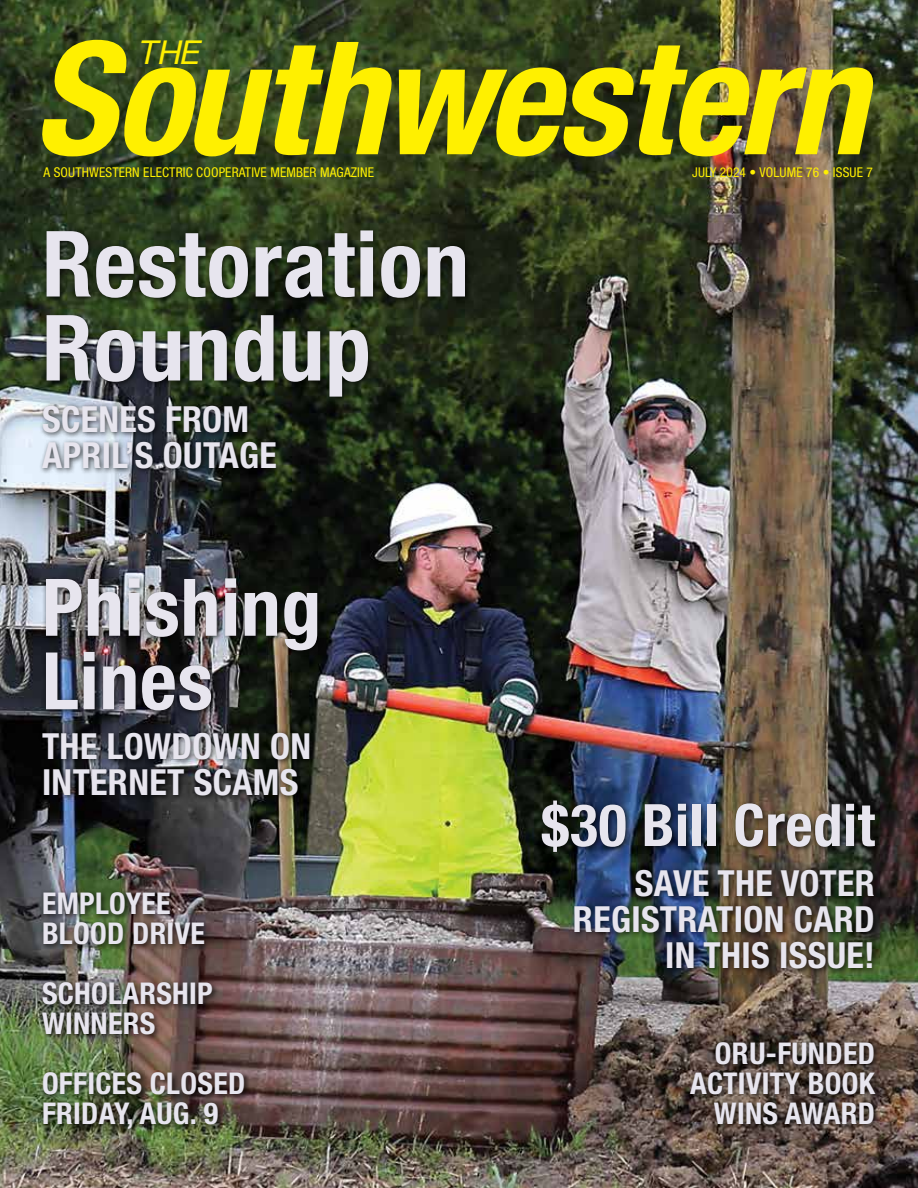
<style>
.page{position:relative;width:918px;height:1188px;background:#fff}
.page>*{position:absolute;margin:0;border:0;box-sizing:border-box;transform-origin:0 0}
.t1{font:italic 700 condensed 157.2px "Helvetica Neue LTW1 G";letter-spacing:-.015em;color:#fff000}
.t2{font:700 condensed 91.5px/84px "Helvetica Neue LTW1 G";letter-spacing:.01em;color:#e7e5ee}
.t3{font:700 condensed 79.5px/73.5px "Helvetica Neue LTW1 G";letter-spacing:.01em;color:#e7e5ee}
.t4{font:700 condensed 58.5px "Helvetica Neue LTW1 G";letter-spacing:.01em;color:#e7e5ee}
.t5{font:700 condensed 36px/36px "Helvetica Neue LTW1 G";letter-spacing:.01em;color:#e7e5ee}
.t6{font:italic 33px "Helvetica Neue LTW1 G";color:#fff000}
.t7{font:700 condensed 30px/30px "Helvetica Neue LTW1 G";letter-spacing:.01em;color:#e7e5ee}
.t8{font:condensed 13.5px "Helvetica Neue LTW1 G";letter-spacing:.01em;color:#fff000}
</style>
<div class="page">
<img style="left:0;top:0;width:918px;height:1188px">
<div style="left:38px;top:575px;width:286px;height:227px;background:#000;opacity:.75"></div>
<div style="left:39px;top:227px;width:433px;height:249px;background:#000;opacity:.75"></div>
<div style="left:39px;top:889px;width:212px;height:247px;background:#000;opacity:.75"></div>
<div style="left:538px;top:797px;width:344px;height:179px;background:#000;opacity:.75"></div>
<div style="left:687px;top:1038px;width:195px;height:93px;background:#000;opacity:.75"></div>
<h1 class="t1" style="left:34px;top:4px;width:834px">Southwestern</h1>
<p class="t8" style="left:44px;top:164px;width:332px">A SOUTHWESTERN ELECTRIC COOPERATIVE MEMBER MAGAZINE</p>
<p class="t8" style="left:692px;top:164px;width:182px">JULY 2024 • VOLUME 76 • ISSUE 7</p>
<p class="t6" style="left:140px;top:32px;width:63px">THE</p>
<h2 class="t2" style="left:42px;top:222px;width:429px">Restoration<br>Roundup</h2>
<p class="t5" style="left:42px;top:401px;width:236px">SCENES FROM<br>APRIL’S OUTAGE</p>
<h3 class="t3" style="left:42px;top:571px;width:281px">Phishing<br>Lines</h3>
<p class="t5" style="left:42px;top:728px;width:271px">THE LOWDOWN ON<br>INTERNET SCAMS</p>
<p class="t7" style="left:42px;top:889px;width:164px">EMPLOYEE<br>BLOOD DRIVE</p>
<p class="t7" style="left:42px;top:979px;width:172px">SCHOLARSHIP<br>WINNERS</p>
<p class="t7" style="left:42px;top:1069px;width:205px">OFFICES CLOSED<br>FRIDAY, AUG. 9</p>
<h3 class="t4" style="left:541px;top:790px;width:335px">$30 Bill Credit</h3>
<p class="t5" style="left:573px;top:865px;width:303px;text-align:right">SAVE THE VOTER<br>REGISTRATION CARD<br>IN THIS ISSUE!</p>
<p class="t7" style="left:690px;top:1038px;width:186px;text-align:right">ORU-FUNDED<br>ACTIVITY BOOK<br>WINS AWARD</p>
</div>
